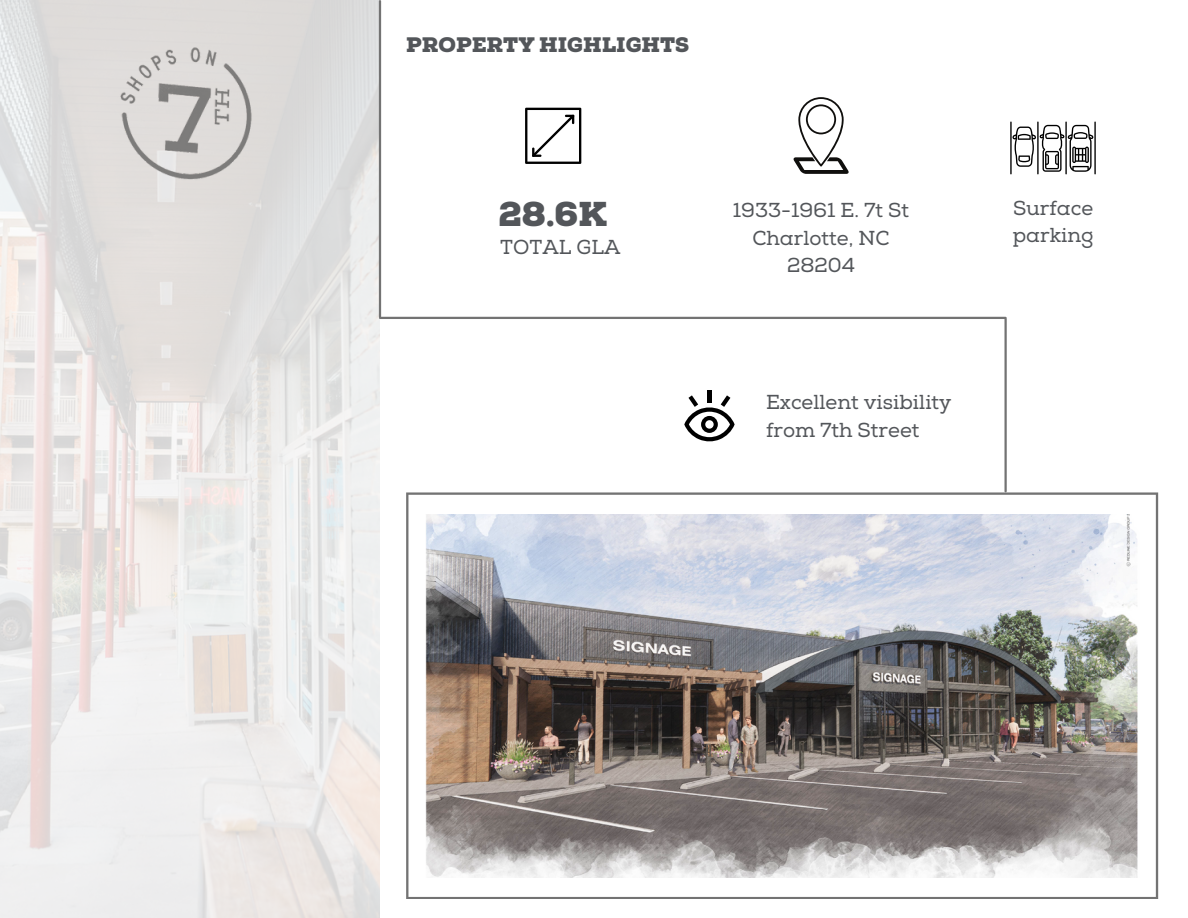
<style>
.page{position:relative;width:1188px;height:918px;background:#fff}
.page>*{position:absolute;margin:0;border:0;box-sizing:border-box;transform-origin:0 0}
.t1{font:900 34.5px "Nexa Slab";color:#53565a}
.t2{font:900 21px "Nexa Slab";color:#53565a}
.t3{font:20.25px/27.3px "Nexa Slab";color:#53565a;text-align:center}
</style>
<div class="page">
<img style="left:0;top:0;width:379px;height:918px">
<svg style="left:406px;top:492px;width:752px;height:407px"></svg>
<hr style="left:379px;top:1px;width:2px;height:316px;background:#737373">
<hr style="left:1004px;top:319px;width:3px;height:172px;background:#737373">
<hr style="left:380px;top:317px;width:626px;height:2px;background:#737373">
<img style="left:117px;top:46px;width:140px;height:137px">
<img style="left:425px;top:514px;width:715px;height:364px">
<svg style="left:525px;top:108px;width:56px;height:56px"></svg>
<svg style="left:794px;top:97px;width:55px;height:77px"></svg>
<div style="left:707px;top:390px;width:5px;height:13px;background:#000"></div>
<svg style="left:684px;top:395px;width:51px;height:47px"></svg>
<hr style="left:1010px;top:122px;width:2px;height:52px;background:#000">
<hr style="left:1037px;top:122px;width:2px;height:52px;background:#000">
<hr style="left:1065px;top:122px;width:2px;height:52px;background:#000">
<hr style="left:1094px;top:122px;width:2px;height:52px;background:#000">
<svg style="left:1012px;top:125px;width:82px;height:47px"></svg>
<h2 class="t2" style="left:406px;top:32px;width:285px">PROPERTY HIGHLIGHTS</h2>
<p class="t1" style="left:499px;top:194px;width:110px">28.6K</p>
<p class="t3" style="left:1013px;top:195px;width:81px">Surface</p>
<h1 class="t3" style="left:1013px;top:222px;width:82px">parking</h1>
<p class="t3" style="left:733px;top:197px;width:178px">1933-1961 E. 7t St</p>
<p class="t3" style="left:752px;top:225px;width:139px">Charlotte, NC<br>28204</p>
<p class="t3" style="left:500px;top:234px;width:122px">TOTAL GLA</p>
<p class="t3" style="left:766px;top:388px;width:187px;line-height:28.2px;text-align:left">Excellent visibility from 7th Street</p>
</div>
